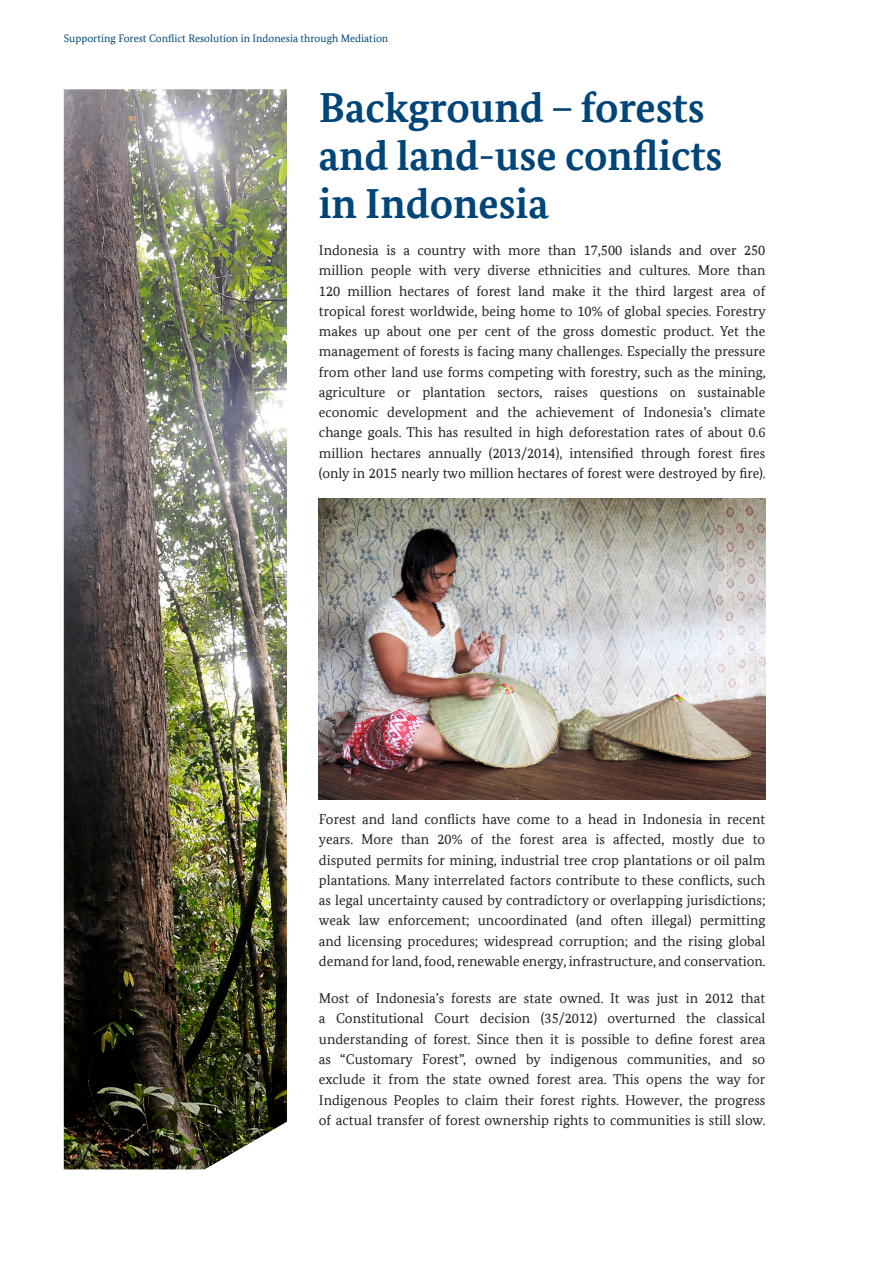
<style>
.page{position:relative;width:893px;height:1263px;background:#fff}
.page>*{position:absolute;margin:0;border:0;box-sizing:border-box;transform-origin:0 0}
.t1{font:700 42px/48px "Bundes Serif Office";color:#004578}
.t2{font:14.25px/20.2px "Bundes Serif Office";color:#231f20;text-align:justify}
.t3{font:10.8px "Bundes Serif Office";color:#004578}
</style>
<div class="page">
<img style="left:64px;top:89px;width:223px;height:1080px">
<img style="left:319px;top:499px;width:446px;height:300px">
<p class="t3" style="left:64px;top:33px;width:326px">Supporting Forest Conflict Resolution in Indonesia through Mediation</p>
<p class="t1" style="left:319px;top:83px;width:405px">Background – forests and land-use conflicts in Indonesia</p>
<p class="t2" style="left:319px;top:240px;width:448px">Indonesia is a country with more than 17,500 islands and over 250 million people with very diverse ethnicities and cultures. More than 120 million hectares of forest land make it the third largest area of tropical forest worldwide, being home to 10% of global species. Forestry makes up about one per cent of the gross domestic product. Yet the management of forests is facing many challenges. Especially the pressure from other land use forms competing with forestry, such as the mining, agriculture or plantation sectors, raises questions on sustainable economic development and the achievement of Indonesia’s climate change goals. This has resulted in high deforestation rates of about 0.6 million hectares annually (2013/2014), intensified through forest fires (only in 2015 nearly two million hectares of forest were destroyed by fire).</p>
<p class="t2" style="left:319px;top:809px;width:448px">Forest and land conflicts have come to a head in Indonesia in recent years. More than 20% of the forest area is affected, mostly due to disputed permits for mining, industrial tree crop plantations or oil palm plantations. Many interrelated factors contribute to these conflicts, such as legal uncertainty caused by contradictory or overlapping jurisdictions; weak law enforcement; uncoordinated (and often illegal) permitting and licensing procedures; widespread corruption; and the rising global demand for land, food, renewable energy, infrastructure, and conservation.</p>
<p class="t2" style="left:319px;top:988px;width:448px">Most of Indonesia’s forests are state owned. It was just in 2012 that a Constitutional Court decision (35/2012) overturned the classical understanding of forest. Since then it is possible to define forest area as “Customary Forest”, owned by indigenous communities, and so exclude it from the state owned forest area. This opens the way for Indigenous Peoples to claim their forest rights. However, the progress of actual transfer of forest ownership rights to communities is still slow.</p>
</div>
